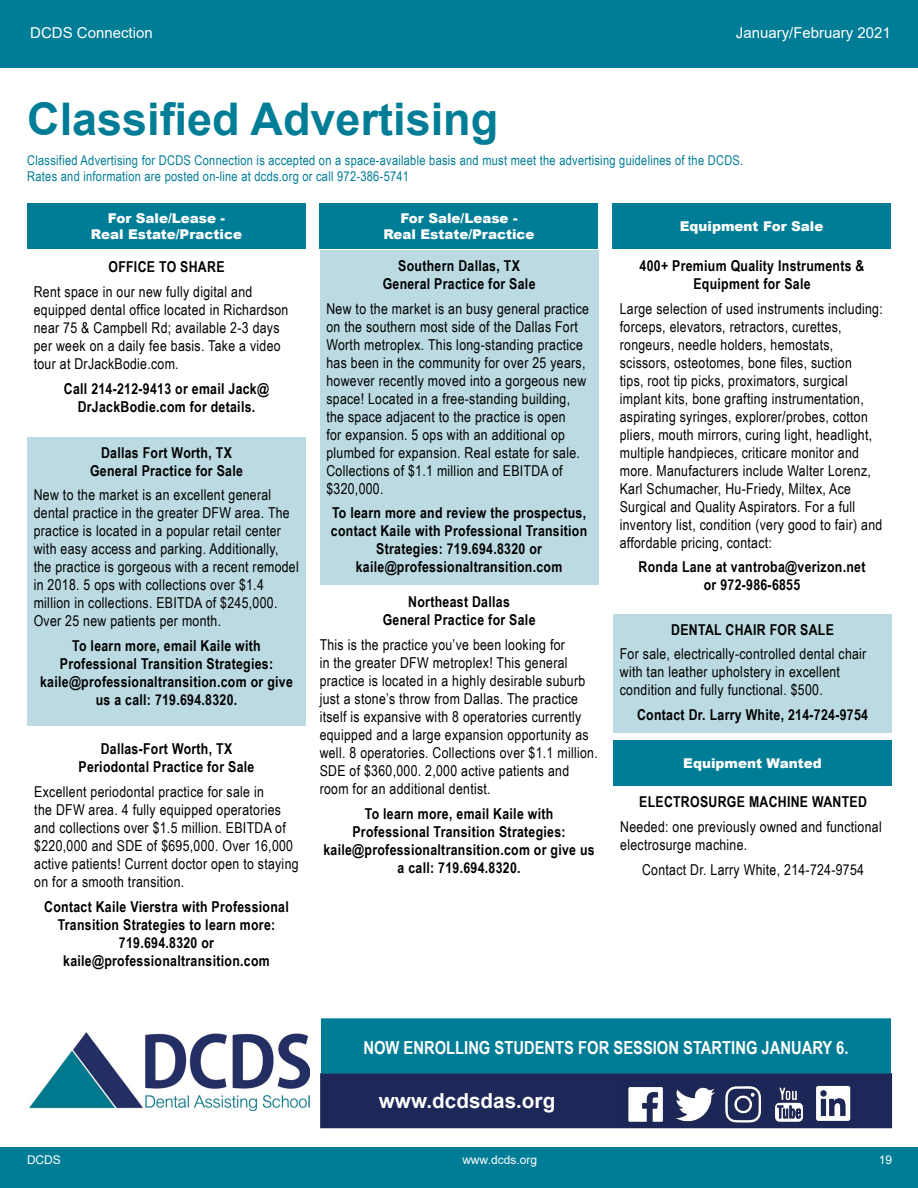
<style>
.page{position:relative;width:918px;height:1188px;background:#fff}
.page>*{position:absolute;margin:0;border:0;box-sizing:border-box;transform-origin:0 0}
.t1{font:700 45px "Arial";color:#007d96}
.t2{font:700 20.7px "Arial";color:#fff}
.t3{font:700 18px "Arial Narrow";color:#fff}
.t4{font:15px/18px "Arial Narrow";letter-spacing:.02em;color:#000}
.t5{font:700 15px/18px "Arial Narrow";letter-spacing:.02em;color:#000;text-align:center}
.t6{font:15px "Arial";color:#fff}
.t7{font:13.5px/16.2px "Arial Narrow";letter-spacing:.02em;color:#007d96}
.t8{font:900 13.5px/16.2px "Arial";color:#fff;text-align:center}
.t9{font:12px "Arial";color:#fff}
</style>
<div class="page">
<div style="left:0;top:0;width:918px;height:60px;background:#007d96"></div>
<div style="left:0;top:51px;width:918px;height:17px;background:#007d96"></div>
<div style="left:0;top:1148px;width:918px;height:40px;background:#007d96"></div>
<div style="left:27px;top:203px;width:279px;height:46px;background:#007d96"></div>
<div style="left:612px;top:203px;width:279px;height:46px;background:#007d96"></div>
<div style="left:613px;top:740px;width:279px;height:46px;background:#007d96"></div>
<div style="left:613px;top:614px;width:279px;height:118px;background:#bbdae2"></div>
<div style="left:320px;top:250px;width:278px;height:335px;background:#bbdae2"></div>
<div style="left:27px;top:437px;width:279px;height:288px;background:#bbdae2"></div>
<div style="left:320px;top:203px;width:278px;height:46px;background:#007d96"></div>
<div style="left:321px;top:1074px;width:570px;height:53px;background:#1d2758"></div>
<div style="left:320px;top:1073px;width:572px;height:55px;border:2px solid #1d2758"></div>
<img style="left:29px;top:1033px;width:281px;height:77px">
<img style="left:623px;top:1085px;width:232px;height:44px">
<div style="left:322px;top:1019px;width:568px;height:53px;background:#007d96"></div>
<div style="left:321px;top:1018px;width:570px;height:55px;border:2px solid #007d96"></div>
<p class="t6" style="left:30px;top:22px;width:124px">DCDS Connection</p>
<p class="t6" style="left:736px;top:22px;width:157px">January/February 2021</p>
<h1 class="t1" style="left:27px;top:88px;width:472px">Classified Advertising</h1>
<p class="t7" style="left:27px;top:152px;width:718px">Classified Advertising for DCDS Connection is accepted on a space-available basis and must meet the advertising guidelines of the DCDS.<br>Rates and information are posted on-line at dcds.org or call 972-386-5741</p>
<p class="t8" style="left:680px;top:217px;width:145px">Equipment For Sale</p>
<p class="t8" style="left:91px;top:209px;width:153px">For Sale/Lease -<br>Real Estate/Practice</p>
<p class="t8" style="left:383px;top:209px;width:153px">For Sale/Lease -<br>Real Estate/Practice</p>
<p class="t5" style="left:108px;top:258px;width:118px">OFFICE TO SHARE</p>
<p class="t4" style="left:34px;top:282px;width:256px">Rent space in our new fully digital and equipped dental office located in Richardson near 75 &amp; Campbell Rd; available 2-3 days per week on a daily fee basis. Take a video tour at DrJackBodie.com.</p>
<p class="t5" style="left:64px;top:380px;width:207px">Call 214-212-9413 or email Jack@<br>DrJackBodie.com for details.</p>
<p class="t5" style="left:90px;top:443px;width:154px">Dallas Fort Worth, TX<br>General Practice for Sale</p>
<p class="t4" style="left:34px;top:486px;width:267px">New to the market is an excellent general dental practice in the greater DFW area. The practice is located in a popular retail center with easy access and parking. Additionally, the practice is gorgeous with a recent remodel in 2018. 5 ops with collections over $1.4 million in collections. EBITDA of $245,000.<br>Over 25 new patients per month.</p>
<p class="t5" style="left:40px;top:637px;width:254px">To learn more, email Kaile with Professional Transition Strategies: kaile@professionaltransition.com or give us a call: 719.694.8320.</p>
<p class="t5" style="left:79px;top:740px;width:177px">Dallas-Fort Worth, TX<br>Periodontal Practice for Sale</p>
<p class="t4" style="left:34px;top:782px;width:266px">Excellent periodontal practice for sale in<br>the DFW area. 4 fully equipped operatories and collections over $1.5 million. EBITDA of $220,000 and SDE of $695,000. Over 16,000 active patients! Current doctor open to staying on for a smooth transition.</p>
<p class="t5" style="left:44px;top:897px;width:246px">Contact Kaile Vierstra with Professional Transition Strategies to learn more:<br>719.694.8320 or kaile@professionaltransition.com</p>
<p class="t5" style="left:383px;top:257px;width:154px">Southern Dallas, TX<br>General Practice for Sale</p>
<p class="t4" style="left:326px;top:299px;width:264px">New to the market is an busy general practice on the southern most side of the Dallas Fort Worth metroplex. This long-standing practice has been in the community for over 25 years, however recently moved into a gorgeous new space! Located in a free-standing building, the space adjacent to the practice is open<br>for expansion. 5 ops with an additional op plumbed for expansion. Real estate for sale.<br>Collections of $1.1 million and EBITDA of $320,000.</p>
<p class="t5" style="left:331px;top:504px;width:258px">To learn more and review the prospectus, contact Kaile with Professional Transition Strategies: 719.694.8320 or kaile@professionaltransition.com</p>
<p class="t5" style="left:383px;top:593px;width:154px">Northeast Dallas<br>General Practice for Sale</p>
<p class="t4" style="left:320px;top:635px;width:280px">This is the practice you’ve been looking for<br>in the greater DFW metroplex! This general practice is located in a highly desirable suburb just a stone’s throw from Dallas. The practice itself is expansive with 8 operatories currently equipped and a large expansion opportunity as well. 8 operatories. Collections over $1.1 million.<br>SDE of $360,000. 2,000 active patients and room for an additional dentist.</p>
<p class="t5" style="left:323px;top:805px;width:273px">To learn more, email Kaile with<br>Professional Transition Strategies: kaile@professionaltransition.com or give us a call: 719.694.8320.</p>
<p class="t5" style="left:640px;top:257px;width:226px">400+ Premium Quality Instruments &amp;<br>Equipment for Sale</p>
<p class="t4" style="left:620px;top:299px;width:265px">Large selection of used instruments including: forceps, elevators, retractors, curettes, rongeurs, needle holders, hemostats, scissors, osteotomes, bone files, suction<br>tips, root tip picks, proximators, surgical implant kits, bone grafting instrumentation, aspirating syringes, explorer/probes, cotton pliers, mouth mirrors, curing light, headlight, multiple handpieces, criticare monitor and more. Manufacturers include Walter Lorenz, Karl Schumacher, Hu-Friedy, Miltex, Ace Surgical and Quality Aspirators. For a full inventory list, condition (very good to fair) and affordable pricing, contact:</p>
<p class="t5" style="left:639px;top:558px;width:228px">Ronda Lane at vantroba@verizon.net or 972-986-6855</p>
<p class="t5" style="left:671px;top:620px;width:164px">DENTAL CHAIR FOR SALE</p>
<p class="t4" style="left:620px;top:644px;width:248px">For sale, electrically-controlled dental chair with tan leather upholstery in excellent condition and fully functional. $500.</p>
<p class="t5" style="left:637px;top:706px;width:232px">Contact Dr. Larry White, 214-724-9754</p>
<p class="t8" style="left:683px;top:754px;width:140px">Equipment Wanted</p>
<p class="t5" style="left:639px;top:793px;width:229px">ELECTROSURGE MACHINE WANTED</p>
<p class="t4" style="left:620px;top:817px;width:263px">Needed: one previously owned and functional electrosurge machine.</p>
<p class="t4" style="left:642px;top:860px;width:224px">Contact Dr. Larry White, 214-724-9754</p>
<p class="t3" style="left:363px;top:1038px;width:487px">NOW ENROLLING STUDENTS FOR SESSION STARTING JANUARY 6.</p>
<h2 class="t2" style="left:379px;top:1086px;width:178px">www.dcdsdas.org</h2>
<p class="t9" style="left:27px;top:1152px;width:35px">DCDS</p>
<p class="t9" style="left:462px;top:1152px;width:76px">www.dcds.org</p>
<p class="t9" style="left:879px;top:1152px;width:15px">19</p>
</div>
